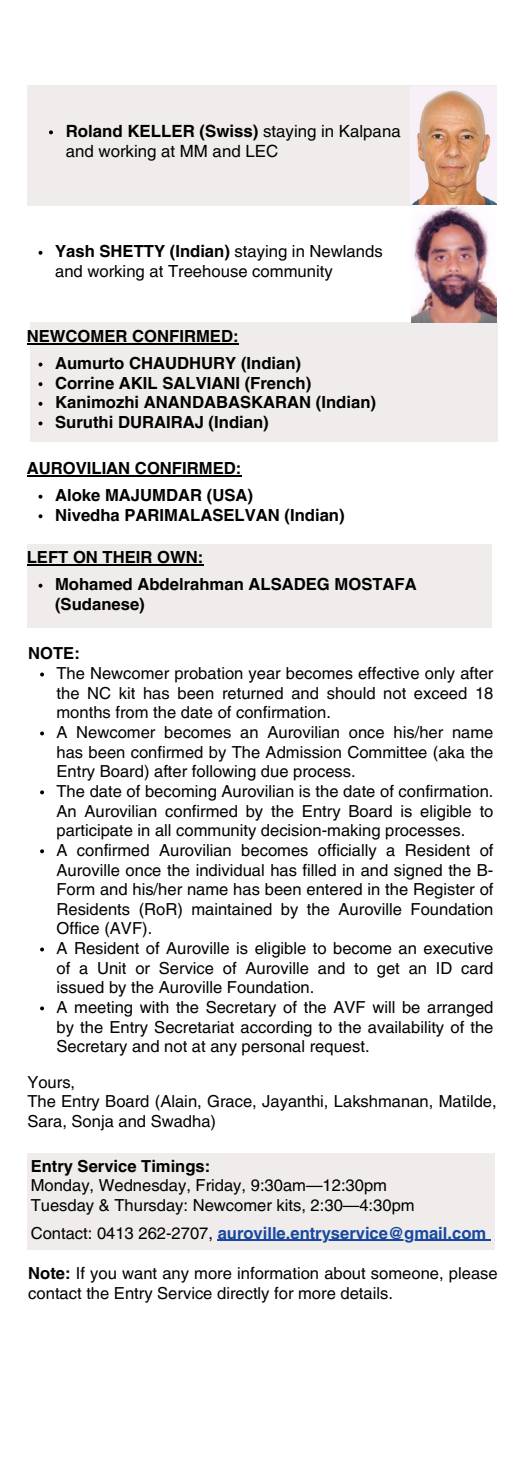
<style>
.page{position:relative;width:525px;height:1474px;background:#fff}
.page>*{position:absolute;margin:0;border:0;box-sizing:border-box;transform-origin:0 0}
.t1{font:16.8px/19.8px "Helvetica LT Pro";color:#000}
.t2{font:16.62px/19.6px "Helvetica LT Pro";color:#000;text-align:justify}
.t3{font:700 16.62px/19.6px "Helvetica LT Pro";color:#000}
.t4{font:700 16.62px "Helvetica LT Pro";color:#1848a0}
.s1{font-weight:700}
.s2{font-weight:400;color:#000}
</style>
<div class="page">
<div style="left:27px;top:1153px;width:467px;height:97px;background:#f0eceb"></div>
<hr style="left:218px;top:1240px;width:268px;height:1px;background:#1848a0">
<div style="left:30px;top:322px;width:467px;height:119px;background:#f0eceb"></div>
<svg style="left:39px;top:382px;width:3px;height:4px"></svg>
<svg style="left:39px;top:402px;width:3px;height:4px"></svg>
<svg style="left:39px;top:421px;width:3px;height:4px"></svg>
<hr style="left:27px;top:343px;width:212px;height:1px;background:#000">
<div style="left:27px;top:85px;width:470px;height:121px;background:#f0eceb"></div>
<img style="left:410px;top:87px;width:86px;height:235px">
<svg style="left:49px;top:130px;width:4px;height:4px"></svg>
<div style="left:27px;top:544px;width:465px;height:84px;background:#f0eceb"></div>
<svg style="left:39px;top:495px;width:3px;height:4px"></svg>
<svg style="left:39px;top:514px;width:3px;height:4px"></svg>
<hr style="left:27px;top:475px;width:214px;height:1px;background:#000">
<svg style="left:40px;top:673px;width:4px;height:3px"></svg>
<svg style="left:40px;top:731px;width:4px;height:4px"></svg>
<svg style="left:40px;top:790px;width:4px;height:4px"></svg>
<svg style="left:40px;top:849px;width:4px;height:4px"></svg>
<svg style="left:40px;top:947px;width:4px;height:4px"></svg>
<svg style="left:40px;top:1006px;width:4px;height:4px"></svg>
<svg style="left:39px;top:251px;width:3px;height:4px"></svg>
<svg style="left:39px;top:584px;width:3px;height:4px"></svg>
<hr style="left:27px;top:564px;width:176px;height:1px;background:#000">
<p class="t1" style="left:66px;top:123px;width:336px"><span class="s1">Roland KELLER (Swiss)</span> staying in Kalpana and working at MM and LEC</p>
<p class="t2" style="left:55px;top:243px;width:329px"><span class="s1">Yash SHETTY (Indian)</span> staying in Newlands and working at Treehouse community</p>
<p class="t3" style="left:27px;top:328px;width:213px">NEWCOMER CONFIRMED:</p>
<p class="t3" style="left:55px;top:355px;width:248px">Aumurto CHAUDHURY (Indian)</p>
<p class="t3" style="left:55px;top:375px;width:258px">Corrine AKIL SALVIANI (French)</p>
<p class="t3" style="left:55px;top:394px;width:322px">Kanimozhi ANANDABASKARAN (Indian)</p>
<p class="t3" style="left:55px;top:414px;width:215px">Suruthi DURAIRAJ (Indian)</p>
<p class="t3" style="left:27px;top:460px;width:216px">AUROVILIAN CONFIRMED:</p>
<p class="t3" style="left:55px;top:487px;width:199px">Aloke MAJUMDAR (USA)</p>
<p class="t3" style="left:55px;top:507px;width:291px">Nivedha PARIMALASELVAN (Indian)</p>
<p class="t3" style="left:27px;top:549px;width:178px">LEFT ON THEIR OWN:</p>
<p class="t3" style="left:55px;top:576px;width:363px">Mohamed Abdelrahman ALSADEG MOSTAFA (Sudanese)</p>
<p class="t3" style="left:28px;top:645px;width:53px">NOTE:</p>
<p class="t2" style="left:57px;top:665px;width:438px">The Newcomer probation year becomes effective only after the NC kit has been returned and should not exceed 18 months from the date of confirmation.</p>
<p class="t2" style="left:57px;top:724px;width:438px">A Newcomer becomes an Aurovilian once his/her name has been confirmed by The Admission Committee (aka the Entry Board) after following due process.</p>
<p class="t2" style="left:57px;top:783px;width:438px">The date of becoming Aurovilian is the date of confirmation.<br>An Aurovilian confirmed by the Entry Board is eligible to participate in all community decision-making processes.</p>
<p class="t2" style="left:57px;top:842px;width:438px">A confirmed Aurovilian becomes officially a Resident of Auroville once the individual has filled in and signed the B-Form and his/her name has been entered in the Register of Residents (RoR) maintained by the Auroville Foundation Office (AVF).</p>
<p class="t2" style="left:57px;top:940px;width:438px">A Resident of Auroville is eligible to become an executive of a Unit or Service of Auroville and to get an ID card issued by the Auroville Foundation.</p>
<p class="t2" style="left:57px;top:999px;width:438px">A meeting with the Secretary of the AVF will be arranged by the Entry Secretariat according to the availability of the Secretary and not at any personal request.</p>
<p class="t2" style="left:27px;top:1074px;width:49px">Yours,</p>
<p class="t2" style="left:27px;top:1093px;width:471px">The Entry Board (Alain, Grace, Jayanthi, Lakshmanan, Matilde,<br>Sara, Sonja and Swadha)</p>
<p class="t3" style="left:31px;top:1158px;width:181px">Entry Service Timings:</p>
<p class="t2" style="left:31px;top:1177px;width:358px">Monday, Wednesday, Friday, 9:30am—12:30pm</p>
<p class="t2" style="left:31px;top:1197px;width:386px">Tuesday &amp; Thursday: Newcomer kits, 2:30—4:30pm</p>
<p class="t4" style="left:31px;top:1227px;width:457px"><span class="s2">Contact: 0413 262-2707,</span> auroville.entryservice@gmail.com</p>
<p class="t2" style="left:28px;top:1265px;width:471px"><span class="s1">Note:</span> If you want any more information about someone, please contact the Entry Service directly for more details.</p>
</div>
